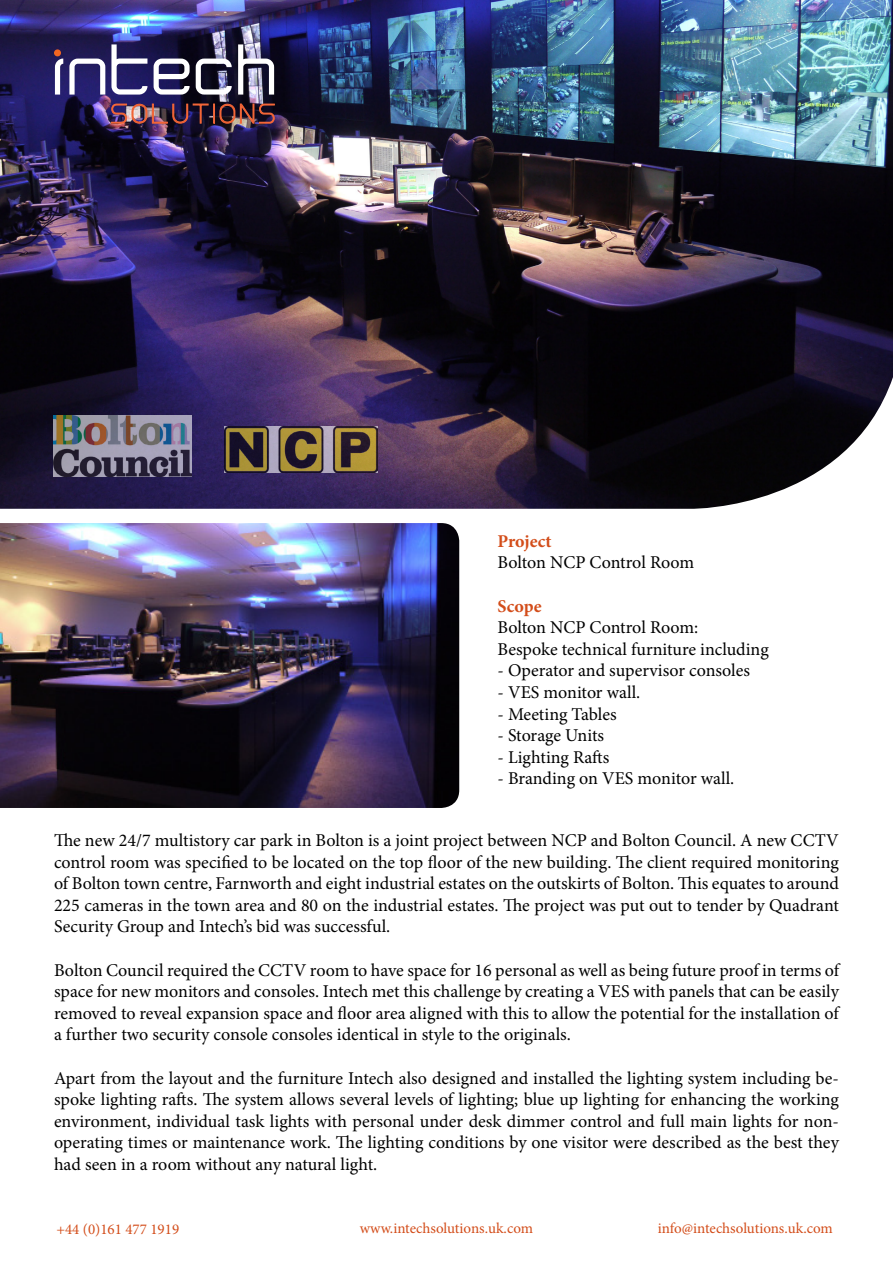
<style>
.page{position:relative;width:893px;height:1263px;background:#fff}
.page>*{position:absolute;margin:0;border:0;box-sizing:border-box;transform-origin:0 0}
.t1{font:18px/21.6px "Minion Pro";color:#000;text-align:justify}
.t2{font:700 18px "Minion Pro";color:#d34d1a}
.t3{font:15px "Minion Pro";color:#d34d1a}
</style>
<div class="page">
<img style="left:0;top:0;width:893px;height:509px">
<img style="left:53px;top:415px;width:138px;height:61px">
<img style="left:224px;top:426px;width:154px;height:46px">
<img style="left:0;top:523px;width:459px;height:285px">
<svg style="left:54px;top:49px;width:9px;height:46px"></svg>
<svg style="left:69px;top:59px;width:36px;height:36px"></svg>
<svg style="left:111px;top:44px;width:36px;height:51px"></svg>
<svg style="left:154px;top:59px;width:36px;height:36px"></svg>
<svg style="left:196px;top:59px;width:36px;height:36px"></svg>
<svg style="left:238px;top:44px;width:36px;height:51px"></svg>
<img style="left:111px;top:104px;width:164px;height:19px">
<p class="t2" style="left:497px;top:528px;width:56px">Project</p>
<p class="t1" style="left:497px;top:552px;width:198px">Bolton NCP Control Room</p>
<p class="t2" style="left:497px;top:593px;width:46px">Scope</p>
<p class="t1" style="left:497px;top:617px;width:273px">Bolton NCP Control Room:<br>Bespoke technical furniture including</p>
<p class="t1" style="left:497px;top:660px;width:254px">- Operator and supervisor consoles</p>
<p class="t1" style="left:497px;top:681px;width:144px">- VES monitor wall.</p>
<p class="t1" style="left:497px;top:703px;width:121px">- Meeting Tables</p>
<p class="t1" style="left:497px;top:725px;width:108px">- Storage Units</p>
<p class="t1" style="left:497px;top:746px;width:113px">- Lighting Rafts</p>
<p class="t1" style="left:497px;top:768px;width:238px">- Branding on VES monitor wall.</p>
<p class="t1" style="left:54px;top:829px;width:786px">The new 24/7 multistory car park in Bolton is a joint project between NCP and Bolton Council. A new CCTV control room was specified to be located on the top floor of the new building. The client required monitoring of Bolton town centre, Farnworth and eight industrial estates on the outskirts of Bolton. This equates to around 225 cameras in the town area and 80 on the industrial estates. The project was put out to tender by Quadrant Security Group and Intech’s bid was successful.</p>
<p class="t1" style="left:54px;top:959px;width:786px">Bolton Council required the CCTV room to have space for 16 personal as well as being future proof in terms of space for new monitors and consoles. Intech met this challenge by creating a VES with panels that can be easily removed to reveal expansion space and floor area aligned with this to allow the potential for the installation of a further two security console consoles identical in style to the originals.</p>
<p class="t1" style="left:54px;top:1067px;width:786px">Apart from the layout and the furniture Intech also designed and installed the lighting system including be&shy;spoke lighting rafts. The system allows several levels of lighting; blue up lighting for enhancing the working environment, individual task lights with personal under desk dimmer control and full main lights for non&shy;operating times or maintenance work. The lighting conditions by one visitor were described as the best they had seen in a room without any natural light.</p>
<p class="t3" style="left:56px;top:1219px;width:124px">+44 (0)161 477 1919</p>
<p class="t3" style="left:360px;top:1218px;width:175px">www.intechsolutions.uk.com</p>
<p class="t3" style="left:658px;top:1218px;width:177px">info@intechsolutions.uk.com</p>
</div>
